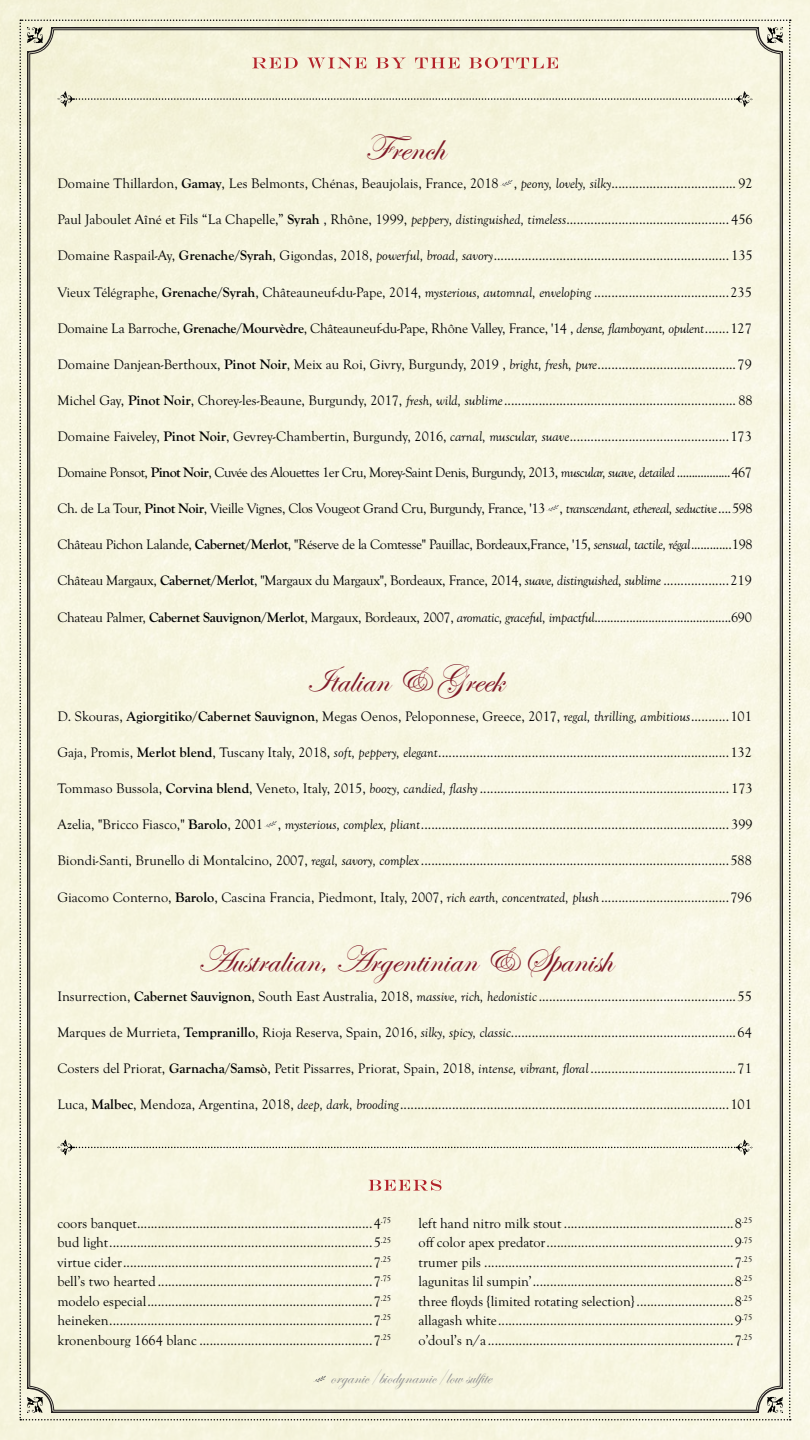
<style>
.page{position:relative;width:810px;height:1440px;background:#fff}
.page>*{position:absolute;margin:0;border:0;box-sizing:border-box;transform-origin:0 0}
.t1{font:37.5px "Edwardian Script ITC";color:#7f1927}
.t2{font:18.75px "Edwardian Script ITC";color:#939393}
.t3{font:14.25px/19.4px "Goudy Old Sty";color:#000;text-align:justify}
.t4{font:14.25px "Goudy Old Sty";letter-spacing:-.02em;color:#000}
.t5{font:14.25px "Goudy Old Sty";letter-spacing:-.025em;color:#000}
.t6{font:14.25px "Goudy Old Sty";letter-spacing:-.035em;color:#000}
.s1{font-weight:700}
.s2{font-style:italic}
</style>
<div class="page">
<img style="left:0;top:0;width:810px;height:1440px">
<div style="left:20px;top:20px;width:771px;height:1400px;background:#f7f5e0"></div>
<h1 class="t1" style="left:365px;top:127px;width:81px">French</h1>
<p class="t3" style="left:57px;top:174px;width:697px">Domaine Thillardon, <span class="s1">Gamay</span>, Les Belmonts, Chénas, Beaujolais, France, 2018 , <span class="s2">peony, lovely, silky</span>.................................... 92</p>
<p class="t3" style="left:57px;top:210px;width:697px">Paul Jaboulet Aîné et Fils “La Chapelle,” <span class="s1">Syrah</span> , Rhône, 1999, <span class="s2">peppery, distinguished, timeless</span>............................................... 456</p>
<p class="t3" style="left:57px;top:246px;width:697px">Domaine Raspail-Ay, <span class="s1">Grenache/Syrah</span>, Gigondas, 2018, <span class="s2">powerful, broad, savory</span>.................................................................... 135</p>
<p class="t3" style="left:57px;top:283px;width:696px">Vieux Télégraphe, <span class="s1">Grenache/Syrah</span>, Châteauneuf-du-Pape, 2014, <span class="s2">mysterious, automnal, enveloping</span> .......................................235</p>
<p class="t4" style="left:57px;top:320px;width:696px">Domaine La Barroche, <span class="s1">Grenache/Mourvèdre</span>, Châteauneuf-du-Pape, Rhône Valley, France, '14 , <span class="s2">dense, flamboyant, opulent</span>.......127</p>
<p class="t3" style="left:57px;top:355px;width:696px">Domaine Danjean-Berthoux, <span class="s1">Pinot Noir</span>, Meix au Roi, Givry, Burgundy, 2019 , <span class="s2">bright, fresh, pure</span>........................................79</p>
<p class="t3" style="left:57px;top:391px;width:697px">Michel Gay, <span class="s1">Pinot Noir</span>, Chorey-les-Beaune, Burgundy, 2017, <span class="s2">fresh, wild, sublime</span>................................................................... 88</p>
<p class="t3" style="left:57px;top:427px;width:696px">Domaine Faiveley, <span class="s1">Pinot Noir</span>, Gevrey-Chambertin, Burgundy, 2016, <span class="s2">carnal, muscular, suave</span>..............................................173</p>
<p class="t6" style="left:57px;top:465px;width:696px">Domaine Ponsot, <span class="s1">Pinot Noir</span>, Cuvée des Alouettes 1er Cru, Morey-Saint Denis, Burgundy, 2013, <span class="s2">muscular, suave, detailed</span> ..................467</p>
<p class="t5" style="left:57px;top:501px;width:697px">Ch. de La Tour, <span class="s1">Pinot Noir</span>, Vieille Vignes, Clos Vougeot Grand Cru, Burgundy, France, '13 , <span class="s2">transcendant, ethereal, seductive</span>....598</p>
<p class="t5" style="left:57px;top:537px;width:697px">Château Pichon Lalande, <span class="s1">Cabernet/Merlot</span>, "Réserve de la Comtesse" Pauillac, Bordeaux,France, '15, <span class="s2">sensual, tactile, régal</span>.............198</p>
<p class="t4" style="left:57px;top:573px;width:696px">Château Margaux, <span class="s1">Cabernet/Merlot</span>, "Margaux du Margaux", Bordeaux, France, 2014, <span class="s2">suave, distinguished, sublime</span> ...................219</p>
<p class="t4" style="left:57px;top:609px;width:696px">Chateau Palmer, <span class="s1">Cabernet Sauvignon/Merlot</span>, Margaux, Bordeaux, 2007, <span class="s2">aromatic, graceful, impactful</span>...........................................690</p>
<h1 class="t1" style="left:306px;top:659px;width:199px">Italian &amp; Greek</h1>
<p class="t3" style="left:57px;top:707px;width:696px">D. Skouras, <span class="s1">Agiorgitiko/Cabernet Sauvignon</span>, Megas Oenos, Peloponnese, Greece, 2017, <span class="s2">regal, thrilling, ambitious</span>...........101</p>
<p class="t3" style="left:57px;top:743px;width:696px">Gaja, Promis, <span class="s1">Merlot blend</span>, Tuscany Italy, 2018, <span class="s2">soft, peppery, elegant</span>....................................................................................132</p>
<p class="t3" style="left:57px;top:779px;width:697px">Tommaso Bussola, <span class="s1">Corvina blend</span>, Veneto, Italy, 2015, <span class="s2">boozy, candied, flashy</span>........................................................................ 173</p>
<p class="t3" style="left:57px;top:815px;width:697px">Azelia, "Bricco Fiasco," <span class="s1">Barolo</span>, 2001 , <span class="s2">mysterious, complex, pliant</span>......................................................................................... 399</p>
<p class="t3" style="left:57px;top:851px;width:696px">Biondi-Santi, Brunello di Montalcino, 2007, <span class="s2">regal, savory, complex</span>.........................................................................................588</p>
<p class="t3" style="left:57px;top:887px;width:696px">Giacomo Conterno, <span class="s1">Barolo</span>, Cascina Francia, Piedmont, Italy, 2007, <span class="s2">rich earth, concentrated, plush</span> .....................................796</p>
<h1 class="t1" style="left:197px;top:939px;width:417px">Australian, Argentinian &amp; Spanish</h1>
<p class="t3" style="left:57px;top:987px;width:696px">Insurrection, <span class="s1">Cabernet Sauvignon</span>, South East Australia, 2018, <span class="s2">massive, rich, hedonistic</span>.........................................................55</p>
<p class="t3" style="left:57px;top:1023px;width:696px">Marques de Murrieta, <span class="s1">Tempranillo</span>, Rioja Reserva, Spain, 2016, <span class="s2">silky, spicy, classic</span>.................................................................64</p>
<p class="t3" style="left:57px;top:1059px;width:696px">Costers del Priorat, <span class="s1">Garnacha/Samsò</span>, Petit Pissarres, Priorat, Spain, 2018, <span class="s2">intense, vibrant, floral</span> ..........................................71</p>
<p class="t3" style="left:57px;top:1095px;width:696px">Luca, <span class="s1">Malbec</span>, Mendoza, Argentina, 2018, <span class="s2">deep, dark, brooding</span>...............................................................................................101</p>
<p class="t3" style="left:57px;top:1214px;width:335px">coors banquet....................................................................4<sup>.75 </sup>bud light............................................................................5<sup>.25 </sup>virtue cider........................................................................7<sup>.25 </sup>bell’s two hearted..............................................................7<sup>.75 </sup>modelo especial.................................................................7<sup>.25 </sup>heineken............................................................................7<sup>.25 </sup>kronenbourg 1664 blanc ..................................................7<sup>.25</sup></p>
<p class="t3" style="left:418px;top:1214px;width:335px">left hand nitro milk stout .................................................8<sup>.25 </sup>off color apex predator......................................................9<sup>.75 </sup>trumer pils ........................................................................7<sup>.25 </sup>lagunitas lil sumpin’..........................................................8<sup>.25 </sup>three floyds {limited rotating selection} ............................8<sup>.25 </sup>allagash white....................................................................9<sup>.75 </sup>o’doul’s n/a .......................................................................7<sup>.25</sup></p>
<h2 class="t2" style="left:330px;top:1367px;width:163px">organic/biodynamic/low sulfite</h2>
</div>
